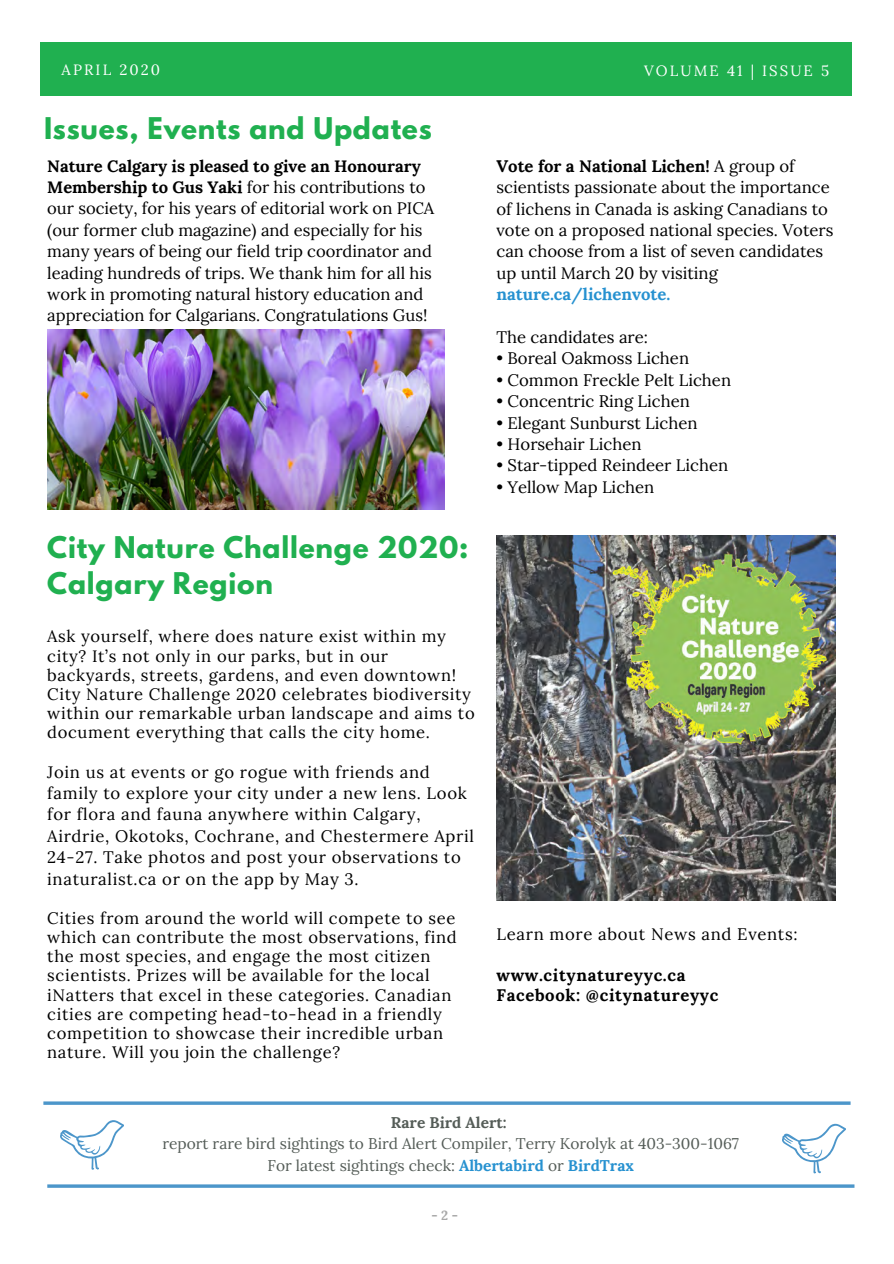
<style>
.page{position:relative;width:894px;height:1264px;background:#fff}
.page>*{position:absolute;margin:0;border:0;box-sizing:border-box;transform-origin:0 0}
.t1{font:700 26.55px/36px "League Spartan";letter-spacing:.03em;color:#20b050}
.t2{font:16.65px/21.5px "Lora";color:#000}
.t3{font:16.65px/21.5px "Lora";letter-spacing:.04em;color:#000}
.t4{font:700 16.65px/20.2px "Lora";letter-spacing:.04em;color:#000}
.t5{font:700 16.65px "Lora";color:#2691d0}
.t6{font:16.5px/19.2px "Lora";letter-spacing:.04em;color:#000}
.t7{font:16.5px/21.5px "Lora";color:#000}
.t8{font:15.45px/21.5px "Lora";color:#545c57;text-align:center}
.t9{font:700 15.45px "Lora";color:#545c57}
.t10{font:14.85px "Lora";letter-spacing:.14em;color:#fff}
.t11{font:700 13.2px "Lora";color:#a8a8a8}
.s1{font-weight:700}
.s2{font-weight:700;color:#2691d0}
</style>
<div class="page">
<div style="left:41px;top:42px;width:810px;height:53px;background:#20b050"></div>
<svg style="left:43px;top:1101px;width:807px;height:3px;background:#66a5d1"></svg>
<svg style="left:47px;top:1184px;width:807px;height:3px;background:#64a4d1"></svg>
<svg style="left:61px;top:1120px;width:63px;height:49px"></svg>
<svg style="left:782px;top:1123px;width:63px;height:50px"></svg>
<img style="left:47px;top:329px;width:397px;height:180px">
<img style="left:496px;top:536px;width:339px;height:364px">
<p class="t10" style="left:62px;top:60px;width:100px">APRIL 2020</p>
<p class="t10" style="left:644px;top:61px;width:186px">VOLUME 41 | ISSUE 5</p>
<h1 class="t1" style="left:44px;top:114px;width:389px">Issues, Events and Updates</h1>
<p class="t7" style="left:47px;top:155px;width:388px"><span class="s1">Nature Calgary is pleased to give an Honourary Membership to Gus Yaki</span> for his contributions to our society, for his years of editorial work on PICA (our former club magazine) and especially for his many years of being our field trip coordinator and leading hundreds of trips. We thank him for all his work in promoting natural history education and appreciation for Calgarians. Congratulations Gus!</p>
<h1 class="t1" style="left:47px;top:532px;width:422px">City Nature Challenge 2020:<br>Calgary Region</h1>
<p class="t6" style="left:47px;top:626px;width:429px">Ask yourself, where does nature exist within my city? It’s not only in our parks, but in our backyards, streets, gardens, and even downtown!<br>City Nature Challenge 2020 celebrates biodiversity within our remarkable urban landscape and aims to document everything that calls the city home.</p>
<p class="t3" style="left:47px;top:760px;width:428px">Join us at events or go rogue with friends and family to explore your city under a new lens. Look for flora and fauna anywhere within Calgary, Airdrie, Okotoks, Cochrane, and Chestermere April 24-27. Take photos and post your observations to inaturalist.ca or on the app by May 3.</p>
<p class="t6" style="left:47px;top:908px;width:411px">Cities from around the world will compete to see which can contribute the most observations, find the most species, and engage the most citizen scientists. Prizes will be available for the local iNatters that excel in these categories. Canadian cities are competing head-to-head in a friendly competition to showcase their incredible urban nature. Will you join the challenge?</p>
<p class="t2" style="left:496px;top:155px;width:338px"><span class="s1">Vote for a National Lichen!</span> A group of scientists passionate about the importance of lichens in Canada is asking Canadians to vote on a proposed national species. Voters can choose from a list of seven candidates up until March 20 by visiting</p>
<p class="t5" style="left:496px;top:283px;width:175px">nature.ca/lichenvote.</p>
<p class="t2" style="left:496px;top:326px;width:153px">The candidates are:</p>
<p class="t2" style="left:496px;top:347px;width:194px">• Boreal Oakmoss Lichen</p>
<p class="t2" style="left:496px;top:369px;width:236px">• Common Freckle Pelt Lichen</p>
<p class="t2" style="left:496px;top:390px;width:195px">• Concentric Ring Lichen</p>
<p class="t2" style="left:496px;top:412px;width:202px">• Elegant Sunburst Lichen</p>
<p class="t2" style="left:496px;top:433px;width:146px">• Horsehair Lichen</p>
<p class="t2" style="left:496px;top:454px;width:233px">• Star-tipped Reindeer Lichen</p>
<p class="t2" style="left:496px;top:476px;width:159px">• Yellow Map Lichen</p>
<p class="t3" style="left:496px;top:923px;width:302px">Learn more about News and Events:</p>
<p class="t4" style="left:496px;top:964px;width:223px">www.citynatureyyc.ca<br>Facebook: @citynatureyyc</p>
<p class="t9" style="left:391px;top:1112px;width:117px">Rare Bird Alert:</p>
<p class="t8" style="left:162px;top:1132px;width:578px">report rare bird sightings to Bird Alert Compiler, Terry Korolyk at 403-300-1067<br>For latest sightings check: <span class="s2">Albertabird</span> or <span class="s2">BirdTrax</span></p>
<p class="t11" style="left:431px;top:1206px;width:28px">- 2 -</p>
</div>
